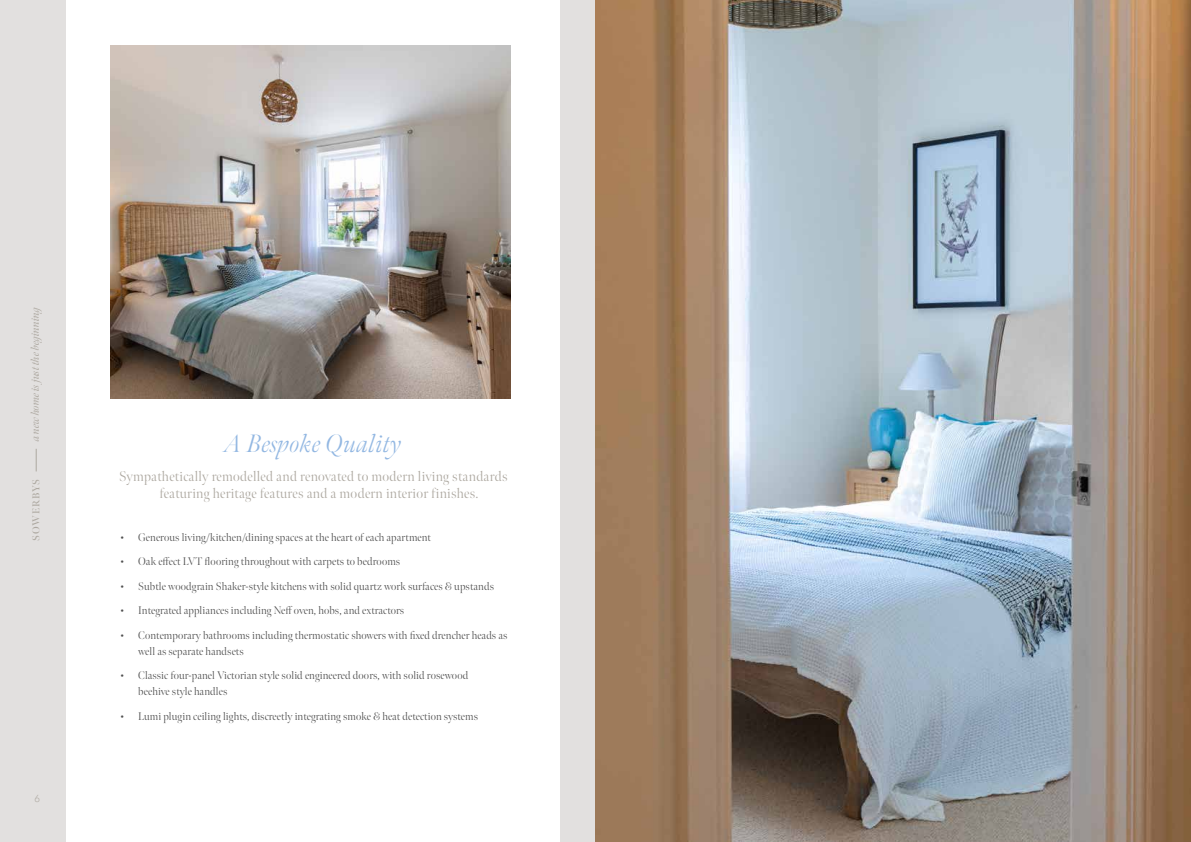
<style>
.page{position:relative;width:1191px;height:842px;background:#fff}
.page>*{position:absolute;margin:0;border:0;box-sizing:border-box;transform-origin:0 0}
.t1{font:italic 300 25px "Meno Banner";letter-spacing:.02em;color:#92b7e2}
.t2{font:300 14px/17px "Meno Banner";letter-spacing:.02em;color:#ada8a0}
.t3{font:300 11px/16px "Meno Banner";letter-spacing:.01em;color:#4f4f4f}
.t4{font:italic 11px "Meno Banner";letter-spacing:-.01em;color:#ada8a0}
.t5{font:600 10px "Meno Banner";letter-spacing:.08em;color:#ada8a0}
.t6{font:300 10px "Quasimoda";color:#ada8a0}
</style>
<div class="page">
<div style="left:0;top:0;width:595px;height:842px;background:#e2e0df"></div>
<svg style="left:36px;top:449px;width:1px;height:22px"></svg>
<div style="left:66px;top:0;width:493px;height:841px;background:#fff"></div>
<img style="left:111px;top:45px;width:399px;height:353px">
<img style="left:595px;top:0;width:596px;height:842px">
<p class="t4" style="left:29px;top:441px;width:138px;rotate:-90deg">a new home is just the beginning</p>
<p class="t5" style="left:30px;top:541px;width:63px;rotate:-90deg">SOWERBYS</p>
<p class="t6" style="left:35px;top:791px;width:7px">6</p>
<h1 class="t1" style="left:224px;top:429px;width:179px">A Bespoke Quality</h1>
<p class="t2" style="left:159px;top:468px;width:349px;text-indent:-40px">Sympathetically remodelled and renovated to modern living standards featuring heritage features and a modern interior finishes.</p>
<p class="t3" style="left:120px;top:529px;width:312px">• Generous living/kitchen/dining spaces at the heart of each apartment</p>
<p class="t3" style="left:120px;top:554px;width:281px">• Oak effect LVT flooring throughout with carpets to bedrooms</p>
<p class="t3" style="left:120px;top:578px;width:375px">• Subtle woodgrain Shaker-style kitchens with solid quartz work surfaces &amp; upstands</p>
<p class="t3" style="left:120px;top:603px;width:285px">• Integrated appliances including Neff oven, hobs, and extractors</p>
<p class="t3" style="left:138px;top:627px;width:371px;text-indent:-18px">• Contemporary bathrooms including thermostatic showers with fixed drencher heads as well as separate handsets</p>
<p class="t3" style="left:138px;top:668px;width:332px;text-indent:-18px">• Classic four-panel Victorian style solid engineered doors, with solid rosewood beehive style handles</p>
<p class="t3" style="left:120px;top:708px;width:359px">• Lumi plugin ceiling lights, discreetly integrating smoke &amp; heat detection systems</p>
</div>
